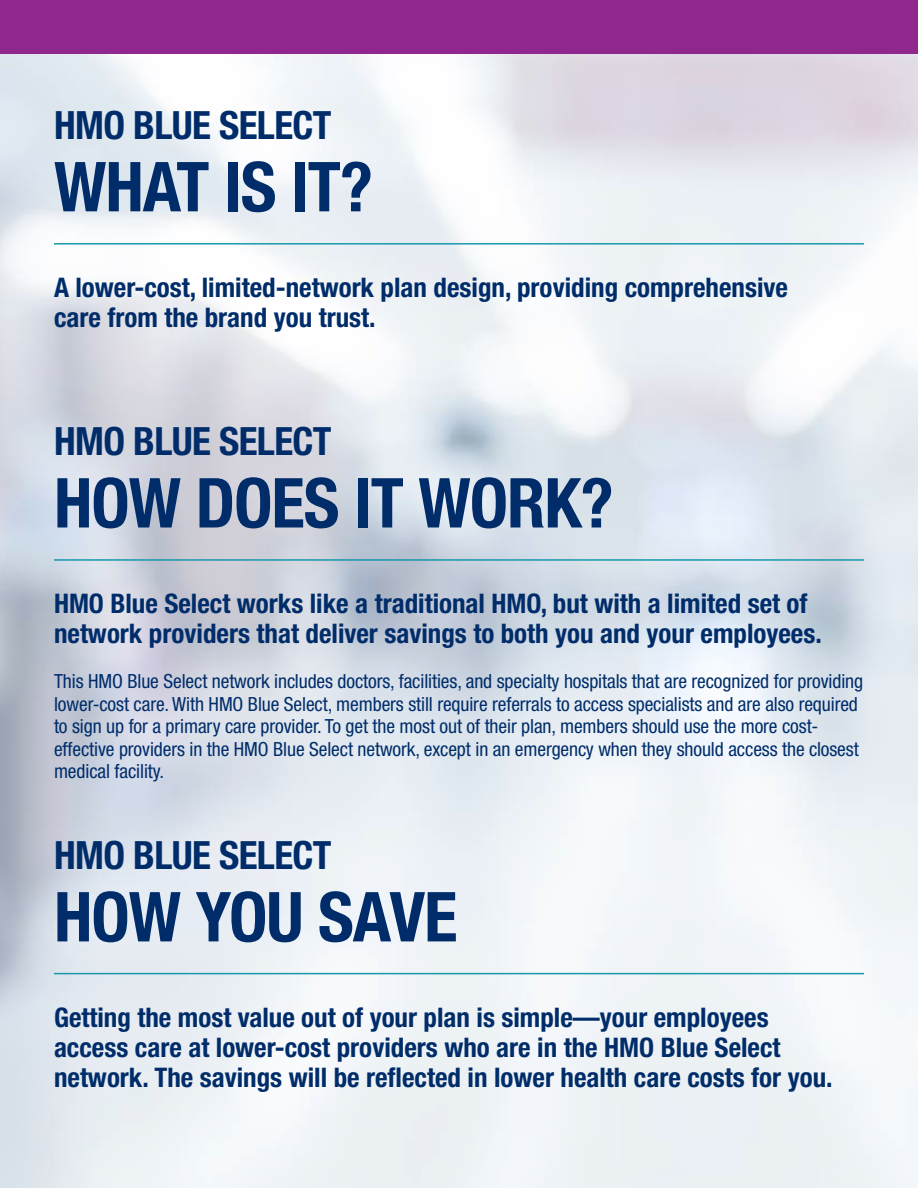
<style>
.page{position:relative;width:918px;height:1188px;background:#fff}
.page>*{position:absolute;margin:0;border:0;box-sizing:border-box;transform-origin:0 0}
.t1{font:700 condensed 69px "Helvetica Neue";letter-spacing:-.015em;color:#002d6a}
.t2{font:700 condensed 39px "Helvetica Neue";letter-spacing:-.015em;color:#002d6a}
.t3{font:700 condensed 27px/30px "Helvetica Neue";color:#002d6a}
.t4{font:condensed 19.5px/22.5px "Helvetica Neue";letter-spacing:-.005em;color:#002d6a}
</style>
<div class="page">
<hr style="left:54px;top:973px;width:810px;height:1px;background:#1898ab">
<hr style="left:54px;top:559px;width:810px;height:2px;background:#1898ab">
<hr style="left:54px;top:243px;width:810px;height:2px;background:#1898ab">
<div style="left:0;top:0;width:918px;height:54px;background:#90278f"></div>
<h2 class="t2" style="left:54px;top:102px;width:24px">HMO</h2>
<h2 class="t2" style="left:133px;top:102px;width:200px">Blue Select</h2>
<h1 class="t1" style="left:54px;top:145px;width:320px">what is it?</h1>
<h3 class="t3" style="left:54px;top:272px;width:736px">A lower-cost, limited-network plan design, providing comprehensive care from the brand you trust.</h3>
<h2 class="t2" style="left:54px;top:418px;width:24px">HMO</h2>
<h2 class="t2" style="left:133px;top:418px;width:200px">Blue Select</h2>
<h1 class="t1" style="left:54px;top:461px;width:561px">how does it work?</h1>
<h3 class="t3" style="left:54px;top:588px;width:769px;text-indent:56px">Blue Select works like a traditional HMO, but with a limited set of network providers that deliver savings to both you and your employees.</h3>
<p class="t4" style="left:54px;top:670px;width:811px">This HMO Blue Select network includes doctors, facilities, and specialty hospitals that are recognized for providing lower-cost care. With HMO Blue Select, members still require referrals to access specialists and are also required to sign up for a primary care provider. To get the most out of their plan, members should use the more cost&shy;effective providers in the HMO Blue Select network, except in an emergency when they should access the closest medical facility.</p>
<h3 class="t3" style="left:54px;top:588px;width:17px">HMO</h3>
<h2 class="t2" style="left:54px;top:832px;width:24px">HMO</h2>
<h2 class="t2" style="left:133px;top:832px;width:200px">Blue Select</h2>
<h1 class="t1" style="left:54px;top:875px;width:405px">How You Save</h1>
<h3 class="t3" style="left:54px;top:1002px;width:716px">Getting the most value out of your plan is simple—your employees access care at lower-cost providers who are in the HMO</h3>
<h3 class="t3" style="left:54px;top:1032px;width:780px;text-indent:607px">Blue Select network. The savings will be reflected in lower health care costs for you.</h3>
</div>
